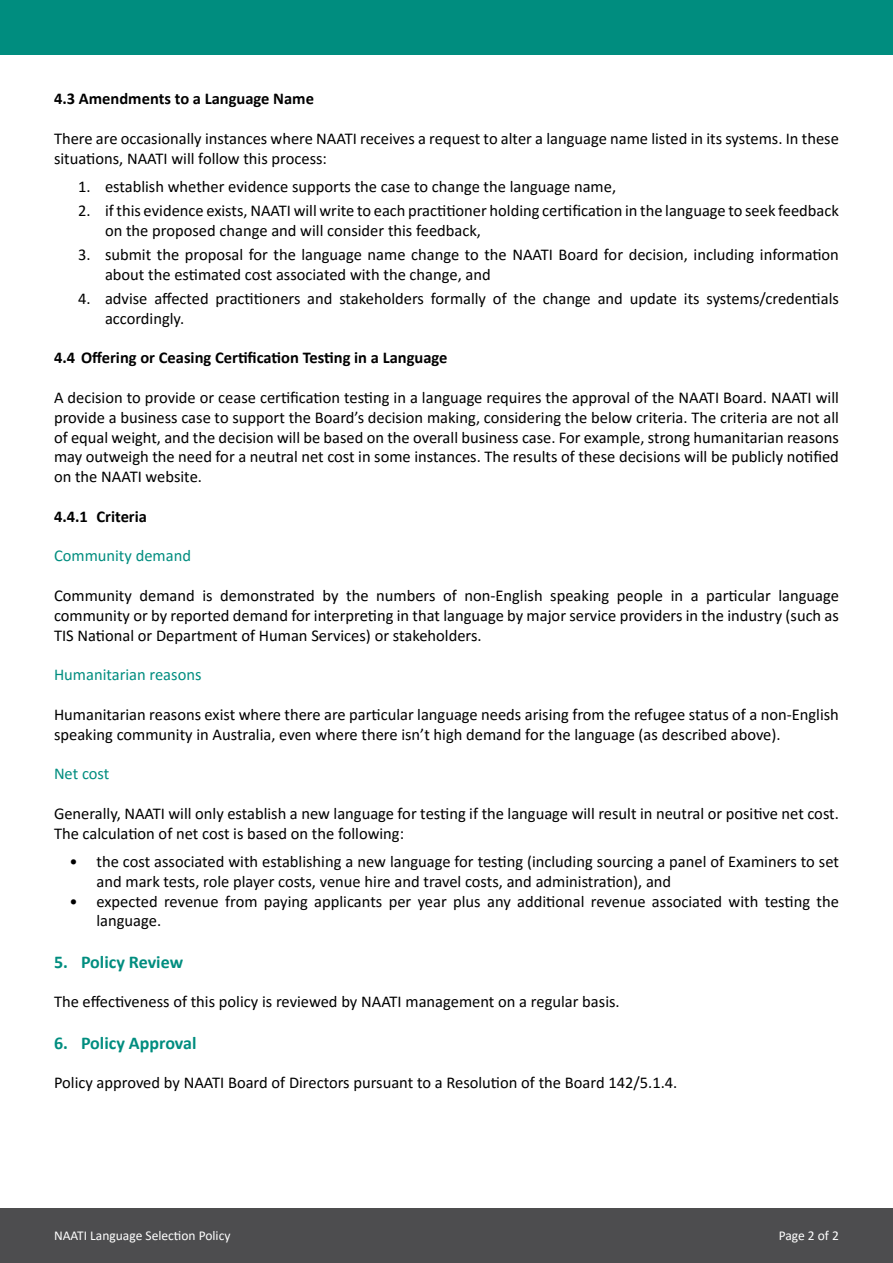
<style>
.page{position:relative;width:893px;height:1263px;background:#fff}
.page>*{position:absolute;margin:0;border:0;box-sizing:border-box;transform-origin:0 0}
.t1{font:700 18px "Calibri";color:#008d7f}
.List_Paragraph{font:16.5px/19.8px "Calibri";color:#000}
.Heading_3{font:700 16.5px "Calibri";color:#000}
.t2{font:16.5px "Calibri";color:#008d7f}
.t3{font:13.5px "Calibri";color:#fff}
</style>
<div class="page">
<div style="left:0;top:1209px;width:893px;height:54px;background:#4d4d4f"></div>
<div style="left:0;top:0;width:893px;height:54px;background:#008d7f"></div>
<p class="Heading_3" style="left:54px;top:87px;width:262px">4.3 Amendments to a Language Name</p>
<p class="List_Paragraph" style="left:54px;top:128px;width:786px">There are occasionally instances where NAATI receives a request to alter a language name listed in its systems. In these situations, NAATI will follow this process:</p>
<p class="List_Paragraph" style="left:78px;top:176px;width:540px">1. establish whether evidence supports the case to change the language name,</p>
<p class="List_Paragraph" style="left:105px;top:200px;width:735px;text-indent:-27px">2. if this evidence exists, NAATI will write to each practitioner holding certification in the language to seek feedback on the proposed change and will consider this feedback,</p>
<p class="List_Paragraph" style="left:105px;top:244px;width:735px;text-indent:-27px">3. submit the proposal for the language name change to the NAATI Board for decision, including information about the estimated cost associated with the change, and</p>
<p class="List_Paragraph" style="left:105px;top:288px;width:735px;text-indent:-27px">4. advise affected practitioners and stakeholders formally of the change and update its systems/credentials accordingly.</p>
<p class="Heading_3" style="left:54px;top:346px;width:395px">4.4 Offering or Ceasing Certification Testing in a Language</p>
<p class="List_Paragraph" style="left:54px;top:387px;width:786px;text-align:justify">A decision to provide or cease certification testing in a language requires the approval of the NAATI Board. NAATI will provide a business case to support the Board’s decision making, considering the below criteria. The criteria are not all of equal weight, and the decision will be based on the overall business case. For example, strong humanitarian reasons may outweigh the need for a neutral net cost in some instances. The results of these decisions will be publicly notified on the NAATI website.</p>
<p class="Heading_3" style="left:54px;top:505px;width:95px">4.4.1 Criteria</p>
<p class="t2" style="left:54px;top:544px;width:138px">Community demand</p>
<p class="List_Paragraph" style="left:54px;top:585px;width:786px;text-align:justify">Community demand is demonstrated by the numbers of non-English speaking people in a particular language community or by reported demand for interpreting in that language by major service providers in the industry (such as TIS National or Department of Human Services) or stakeholders.</p>
<p class="t2" style="left:54px;top:663px;width:149px">Humanitarian reasons</p>
<p class="List_Paragraph" style="left:54px;top:704px;width:786px">Humanitarian reasons exist where there are particular language needs arising from the refugee status of a non-English speaking community in Australia, even where there isn’t high demand for the language (as described above).</p>
<p class="t2" style="left:54px;top:762px;width:57px">Net cost</p>
<p class="List_Paragraph" style="left:54px;top:803px;width:786px">Generally, NAATI will only establish a new language for testing if the language will result in neutral or positive net cost.<br>The calculation of net cost is based on the following:</p>
<p class="List_Paragraph" style="left:97px;top:851px;width:744px;text-indent:-27px">• the cost associated with establishing a new language for testing (including sourcing a panel of Examiners to set and mark tests, role player costs, venue hire and travel costs, and administration), and</p>
<p class="List_Paragraph" style="left:97px;top:891px;width:744px;text-indent:-27px">• expected revenue from paying applicants per year plus any additional revenue associated with testing the language.</p>
<p class="t1" style="left:54px;top:949px;width:131px">5. Policy Review</p>
<p class="List_Paragraph" style="left:54px;top:991px;width:567px">The effectiveness of this policy is reviewed by NAATI management on a regular basis.</p>
<p class="t1" style="left:54px;top:1030px;width:144px">6. Policy Approval</p>
<p class="List_Paragraph" style="left:54px;top:1072px;width:625px">Policy approved by NAATI Board of Directors pursuant to a Resolution of the Board 142/5.1.4.</p>
<p class="t3" style="left:54px;top:1226px;width:178px">NAATI Language Selection Policy</p>
<p class="t3" style="left:779px;top:1226px;width:62px">Page 2 of 2</p>
</div>
